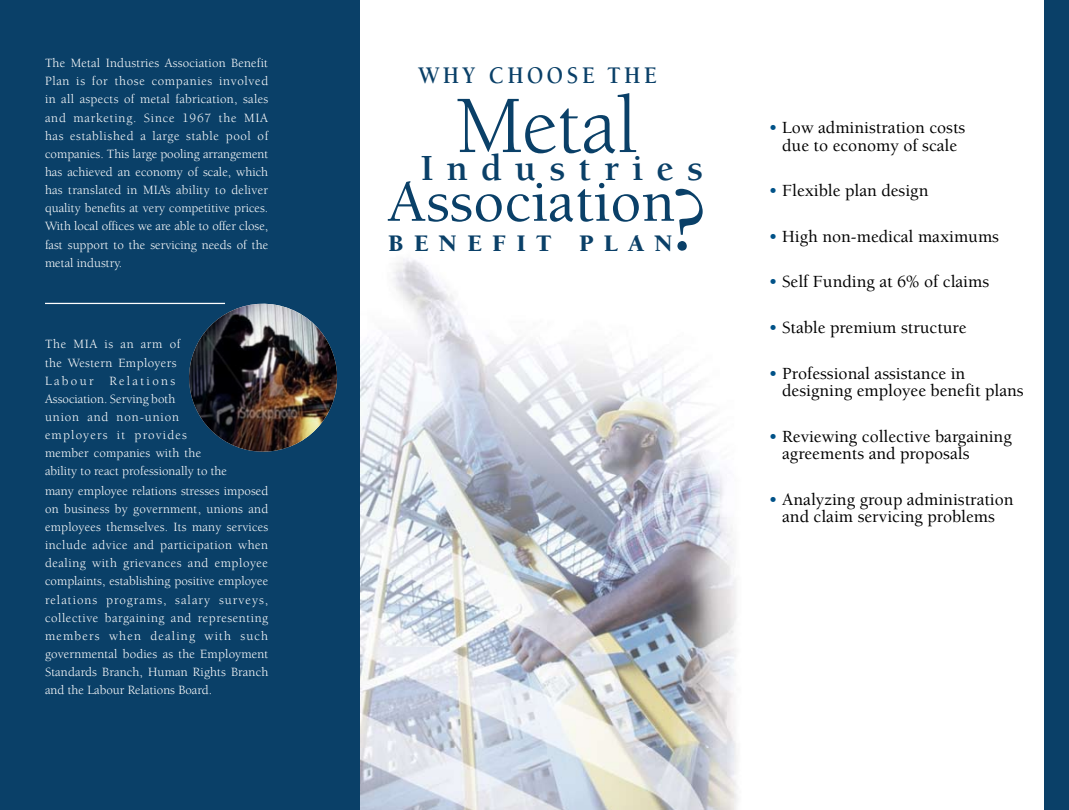
<style>
.page{position:relative;width:1069px;height:810px;background:#fff}
.page>*{position:absolute;margin:0;border:0;box-sizing:border-box;transform-origin:0 0}
.t1{font:94.5px "Garamond";color:#0a4068}
.t2{font:83.75px "Berkeley";letter-spacing:-.01em;color:#0a4068}
.t3{font:500 60.12px "Berkeley";color:#0a4068}
.t4{font:700 37.88px "Berkeley";letter-spacing:.345em;color:#0a4068}
.t5{font:700 24.5px "Berkeley";letter-spacing:.17em;color:#0a4068;scale:.89 1}
.t6{font:900 24.38px "Berkeley";letter-spacing:.425em;color:#0a4068}
.t7{font:500 17.5px/17.5px "Berkeley";color:#000;text-align:center}
.t8{font:13px/18.2px "Berkeley";letter-spacing:.015em;color:#fff;text-align:justify}
.s1{color:#005288}
</style>
<div class="page">
<div style="left:0;top:0;width:360px;height:810px;background:#0a4068"></div>
<img style="left:360px;top:258px;width:378px;height:552px">
<img style="left:188px;top:302px;width:150px;height:150px">
<hr style="left:45px;top:303px;width:180px;height:1px;background:#fff">
<div style="left:1044px;top:0;width:25px;height:810px;background:#0a4068"></div>
<p class="t8" style="left:45px;top:54px;width:225px">The Metal Industries Association Benefit Plan is for those companies involved in all aspects of metal fabrication, sales and marketing. Since 1967 the MIA has established a large stable pool of companies. This large pooling arrangement has achieved an economy of scale, which has translated in MIA’s ability to deliver quality benefits at very competitive prices.<br>With local offices we are able to offer close, fast support to the servicing needs of the metal industry.</p>
<h3 class="t5" style="left:418px;top:62px;width:270px">WHY CHOOSE THE</h3>
<h2 class="t2" style="left:455px;top:82px;width:184px">Metal</h2>
<h3 class="t4" style="left:420px;top:148px;width:284px">Industries</h3>
<h3 class="t3" style="left:387px;top:170px;width:289px">Association</h3>
<h3 class="t6" style="left:388px;top:230px;width:286px">BENEFIT PLAN</h3>
<h1 class="t1" style="left:671px;top:163px;width:36px">?</h1>
<p class="t8" style="left:45px;top:335px;width:225px;text-align:left">The MIA is an arm of<br>the Western Employers<br>Labour Relations<br>Association. Serving both<br>union and non-union<br>employers it provides<br>member companies with the<br>ability to react professionally to the<br>many employee relations stresses imposed on business by government, unions and employees themselves. Its many services include advice and participation when dealing with grievances and employee complaints, establishing positive employee relations programs, salary surveys, collective bargaining and representing members when dealing with such governmental bodies as the Employment<br>Standards Branch, Human Rights Branch and the Labour Relations Board.</p>
<h3 class="t7" style="left:769px;top:119px;width:198px"><span class="s1">•</span> Low administration costs due to economy of scale</h3>
<h3 class="t7" style="left:769px;top:182px;width:161px"><span class="s1">•</span> Flexible plan design</h3>
<h3 class="t7" style="left:769px;top:228px;width:232px"><span class="s1">•</span> High non-medical maximums</h3>
<h3 class="t7" style="left:769px;top:274px;width:222px"><span class="s1">•</span> Self Funding at 6% of claims</h3>
<h3 class="t7" style="left:769px;top:319px;width:199px"><span class="s1">•</span> Stable premium structure</h3>
<h3 class="t7" style="left:782px;top:365px;width:243px;text-align:left;text-indent:-13px"><span class="s1">•</span> Professional assistance in designing employee benefit plans</h3>
<h3 class="t7" style="left:782px;top:428px;width:231px;text-align:left;text-indent:-13px"><span class="s1">•</span> Reviewing collective bargaining agreements and proposals</h3>
<h3 class="t7" style="left:769px;top:491px;width:246px"><span class="s1">•</span> Analyzing group administration and claim servicing problems</h3>
</div>
